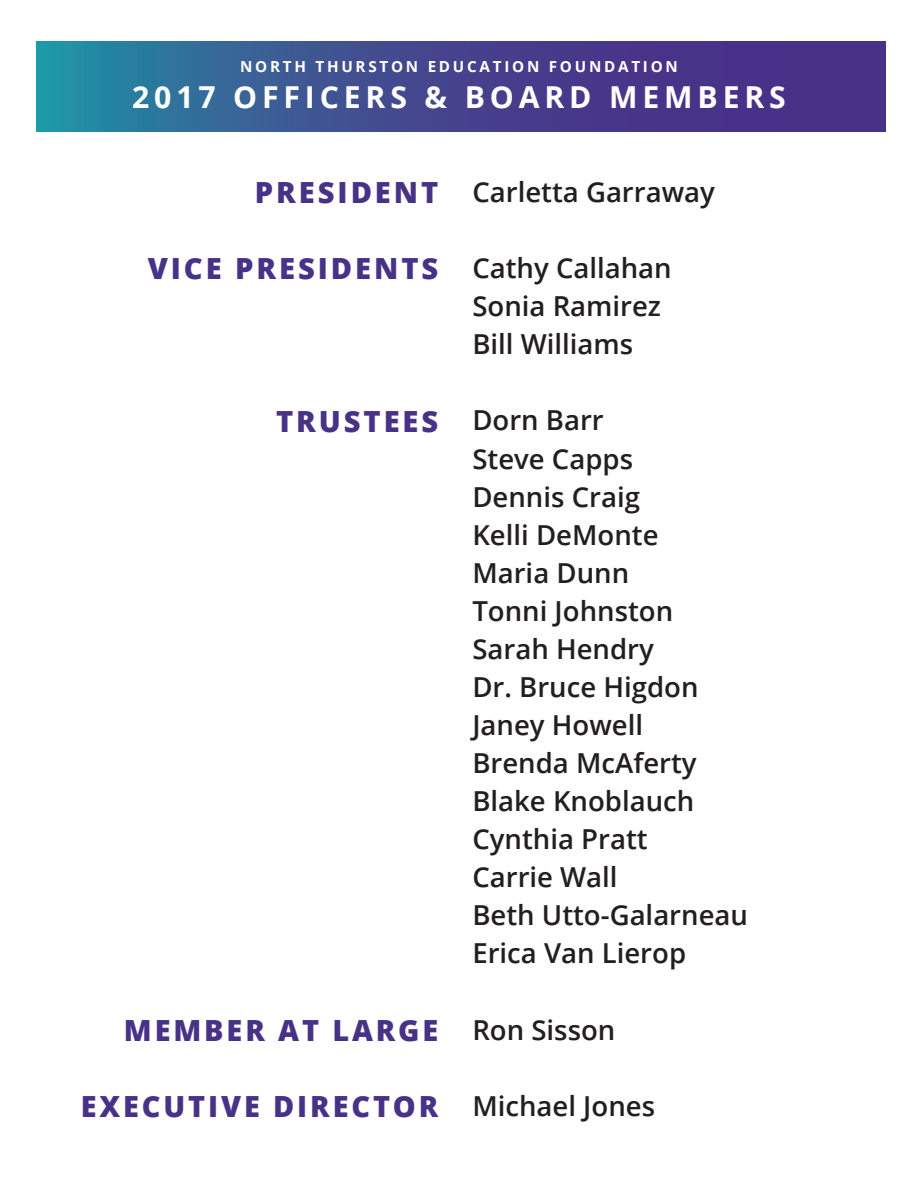
<style>
.page{position:relative;width:918px;height:1188px;background:#fff}
.page>*{position:absolute;margin:0;border:0;box-sizing:border-box;transform-origin:0 0}
.t1{font:700 30.15px "Open Sans";letter-spacing:.16em;color:#fff}
.t2{font:800 29.1px "Open Sans";letter-spacing:.1em;color:#483288}
.t3{font:600 27.6px "Open Sans";color:#231f20}
.t4{font:700 15.15px "Open Sans";letter-spacing:.18em;color:#fff}
</style>
<div class="page">
<svg style="left:36px;top:41px;width:850px;height:91px;background:#3e4e90"></svg>
<p class="t4" style="left:240px;top:55px;width:439px">NORTH THURSTON EDUCATION FOUNDATION</p>
<p class="t1" style="left:132px;top:76px;width:655px">2017 OFFICERS &amp; BOARD MEMBERS</p>
<p class="t2" style="left:255px;top:171px;width:185px">PRESIDENT</p>
<p class="t3" style="left:472px;top:173px;width:244px">Carletta Garraway</p>
<p class="t2" style="left:148px;top:247px;width:292px">VICE PRESIDENTS</p>
<p class="t3" style="left:472px;top:249px;width:201px">Cathy Callahan</p>
<p class="t3" style="left:472px;top:287px;width:190px">Sonia Ramirez</p>
<p class="t3" style="left:472px;top:325px;width:162px">Bill Williams</p>
<p class="t2" style="left:276px;top:399px;width:164px">TRUSTEES</p>
<p class="t3" style="left:472px;top:401px;width:133px">Dorn Barr</p>
<p class="t3" style="left:472px;top:440px;width:162px">Steve Capps</p>
<p class="t3" style="left:472px;top:478px;width:169px">Dennis Craig</p>
<p class="t3" style="left:472px;top:516px;width:188px">Kelli DeMonte</p>
<p class="t3" style="left:472px;top:554px;width:158px">Maria Dunn</p>
<p class="t3" style="left:472px;top:592px;width:202px">Tonni Johnston</p>
<p class="t3" style="left:472px;top:630px;width:183px">Sarah Hendry</p>
<p class="t3" style="left:472px;top:668px;width:228px">Dr. Bruce Higdon</p>
<p class="t3" style="left:472px;top:706px;width:172px">Janey Howell</p>
<p class="t3" style="left:472px;top:744px;width:226px">Brenda McAferty</p>
<p class="t3" style="left:472px;top:782px;width:223px">Blake Knoblauch</p>
<p class="t3" style="left:472px;top:820px;width:177px">Cynthia Pratt</p>
<p class="t3" style="left:472px;top:858px;width:147px">Carrie Wall</p>
<p class="t3" style="left:472px;top:896px;width:277px">Beth Utto-Galarneau</p>
<p class="t3" style="left:472px;top:934px;width:215px">Erica Van Lierop</p>
<p class="t2" style="left:124px;top:1008px;width:316px">MEMBER AT LARGE</p>
<p class="t3" style="left:472px;top:1011px;width:145px">Ron Sisson</p>
<p class="t2" style="left:81px;top:1084px;width:359px">EXECUTIVE DIRECTOR</p>
<p class="t3" style="left:472px;top:1087px;width:184px">Michael Jones</p>
</div>
